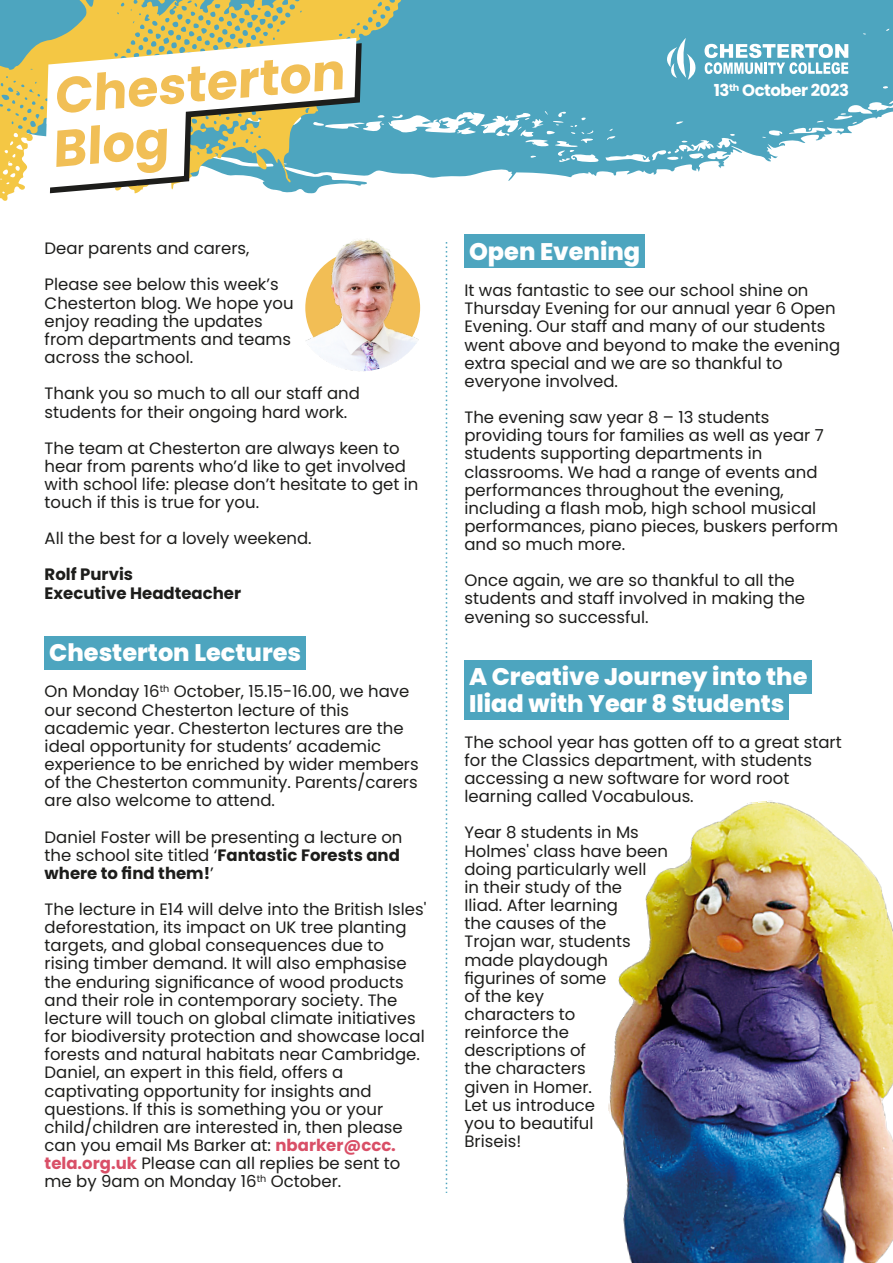
<style>
.page{position:relative;width:893px;height:1263px;background:#fff}
.page>*{position:absolute;margin:0;border:0;box-sizing:border-box;transform-origin:0 0}
.t1{font:700 51.3px "Poppins";color:#f1bf56}
.t2{font:700 50.4px "Poppins";color:#f1bf56}
.t3{font:800 24px/26.4px "Poppins";color:#fff}
.t4{font:16.5px/18.1px "Poppins";color:#1d1d1b}
.t5{font:700 16.5px/18.1px "Poppins";color:#1d1d1b}
.t6{font:700 16.5px "Poppins";letter-spacing:-.025em;color:#fff}
.s1{font-weight:700}
.s2{font-weight:700;color:#d94f67}
</style>
<div class="page">
<svg style="left:447px;top:0;width:446px;height:181px;fill:#4da5bf"></svg>
<svg style="left:0;top:0;width:447px;height:248px"></svg>
<svg style="left:667px;top:38px;width:29px;height:42px"></svg>
<svg style="left:704px;top:44px;width:144px;height:30px"></svg>
<svg style="left:45px;top:38px;width:317px;height:155px"></svg>
<svg style="left:446px;top:242px;width:1px;height:951px"></svg>
<div style="left:45px;top:636px;width:261px;height:34px;background:#4da5bf"></div>
<div style="left:464px;top:235px;width:181px;height:33px;background:#4da5bf"></div>
<div style="left:464px;top:660px;width:348px;height:34px;background:#4da5bf"></div>
<div style="left:464px;top:686px;width:325px;height:34px;background:#4da5bf"></div>
<img style="left:304px;top:238px;width:116px;height:133px">
<img style="left:608px;top:800px;width:285px;height:463px">
<h2 class="t2" style="left:50px;top:61px;width:293px;rotate:-5deg">Chesterton</h2>
<h1 class="t1" style="left:48px;top:114px;width:118px;rotate:-5deg">Blog</h1>
<p class="t4" style="left:45px;top:230px;width:236px;line-height:36.2px">Dear parents and carers,<br>Please see below this week’s</p>
<p class="t4" style="left:45px;top:294px;width:250px">Chesterton blog. We hope you enjoy reading the updates from departments and teams across the school.</p>
<p class="t4" style="left:45px;top:384px;width:317px">Thank you so much to all our staff and students for their ongoing hard work.</p>
<p class="t4" style="left:45px;top:439px;width:375px">The team at Chesterton are always keen to hear from parents who’d like to get involved with school life: please don’t hesitate to get in touch if this is true for you.</p>
<p class="t4" style="left:45px;top:529px;width:269px">All the best for a lovely weekend.</p>
<p class="t5" style="left:45px;top:566px;width:198px">Rolf Purvis<br>Executive Headteacher</p>
<h3 class="t3" style="left:49px;top:640px;width:253px">Chesterton Lectures</h3>
<p class="t4" style="left:45px;top:683px;width:376px">On Monday 16<sup>th</sup> October, 15.15-16.00, we have our second Chesterton lecture of this academic year. Chesterton lectures are the ideal opportunity for students’ academic experience to be enriched by wider members of the Chesterton community. Parents/carers are also welcome to attend.</p>
<p class="t4" style="left:45px;top:828px;width:359px">Daniel Foster will be presenting a lecture on the school site titled ‘<span class="s1">Fantastic Forests and where to find them!</span>’</p>
<p class="t4" style="left:45px;top:900px;width:383px">The lecture in E14 will delve into the British Isles' deforestation, its impact on UK tree planting targets, and global consequences due to rising timber demand. It will also emphasise the enduring significance of wood products and their role in contemporary society. The lecture will touch on global climate initiatives for biodiversity protection and showcase local forests and natural habitats near Cambridge.<br>Daniel, an expert in this field, offers a captivating opportunity for insights and questions. If this is something you or your child/children are interested in, then please can you email Ms Barker at: <span class="s2">nbarker@ccc. tela.org.uk</span> Please can all replies be sent to me by 9am on Monday 16<sup>th</sup> October.</p>
<p class="t6" style="left:714px;top:79px;width:137px">13<sup>th</sup> October 2023</p>
<h3 class="t3" style="left:469px;top:238px;width:173px">Open Evening</h3>
<p class="t4" style="left:464px;top:281px;width:377px">It was fantastic to see our school shine on Thursday Evening for our annual year 6 Open Evening. Our staff and many of our students went above and beyond to make the evening extra special and we are so thankful to everyone involved.</p>
<p class="t4" style="left:464px;top:408px;width:375px">The evening saw year 8 – 13 students providing tours for families as well as year 7 students supporting departments in classrooms. We had a range of events and performances throughout the evening, including a flash mob, high school musical performances, piano pieces, buskers perform and so much more.</p>
<p class="t4" style="left:464px;top:571px;width:342px">Once again, we are so thankful to all the students and staff involved in making the evening so successful.</p>
<h3 class="t3" style="left:469px;top:664px;width:340px">A Creative Journey into the<br>Iliad with Year 8 Students</h3>
<p class="t4" style="left:464px;top:733px;width:379px">The school year has gotten off to a great start for the Classics department, with students accessing a new software for word root learning called Vocabulous.</p>
<p class="t4" style="left:464px;top:824px;width:205px">Year 8 students in Ms<br>Holmes' class have been doing particularly well<br>in their study of the<br>Iliad. After learning<br>the causes of the<br>Trojan war, students made playdough figurines of some<br>of the key<br>characters to<br>reinforce the descriptions of<br>the characters<br>given in Homer.<br>Let us introduce<br>you to beautiful<br>Briseis!</p>
</div>
